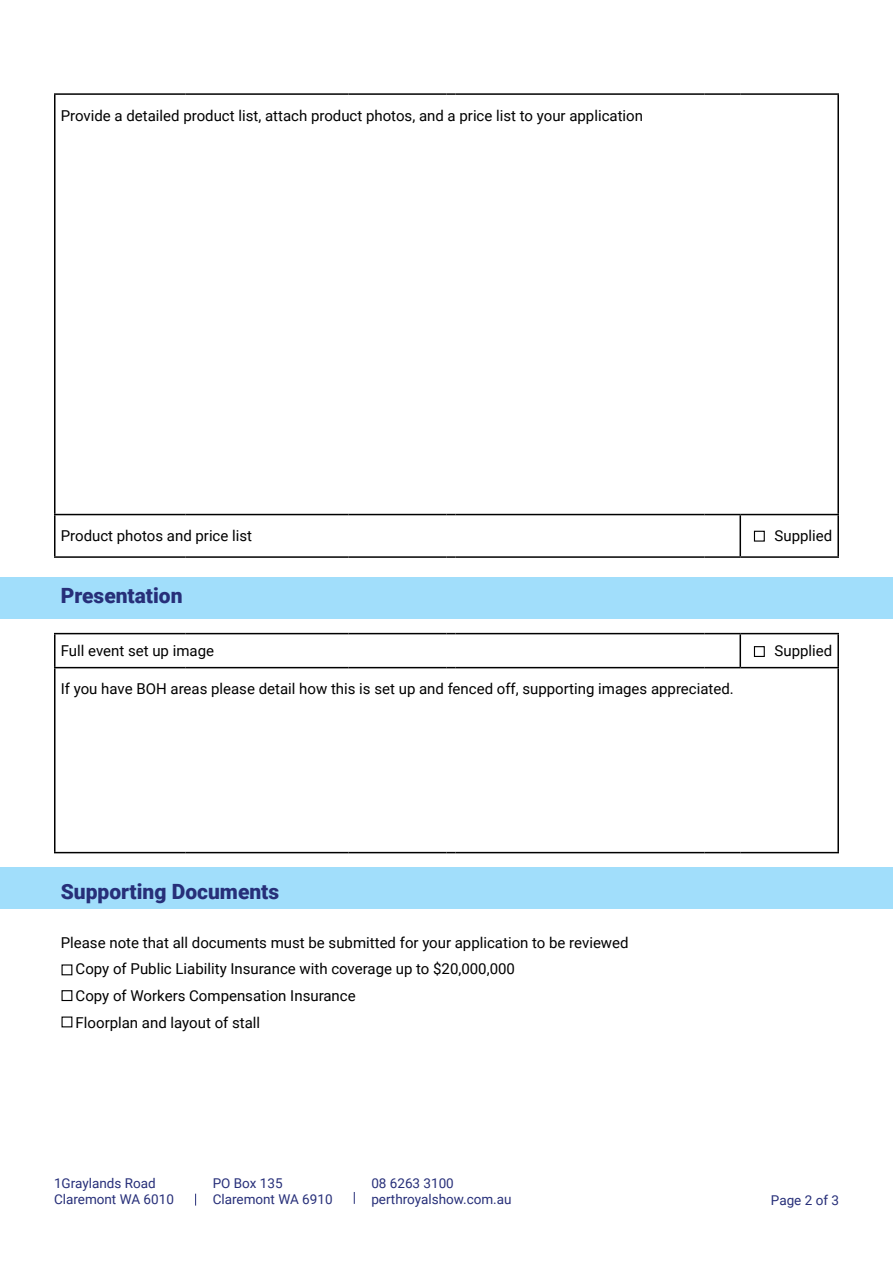
<style>
.page{position:relative;width:893px;height:1263px;background:#fff}
.page>*{position:absolute;margin:0;border:0;box-sizing:border-box;transform-origin:0 0}
.t1{font:900 21px "Roboto";color:#272f79}
.t2{font:15px/26.4px "Roboto";color:#000}
.t3{font:13.5px/16.2px "Roboto";color:#272f79}
</style>
<div class="page">
<div style="left:0;top:867px;width:893px;height:42px;background:#a1defb"></div>
<div style="left:0;top:577px;width:893px;height:42px;background:#a1defb"></div>
<hr style="left:54px;top:93px;width:131px;height:2px;background:#000">
<hr style="left:54px;top:95px;width:2px;height:419px;background:#000">
<hr style="left:185px;top:93px;width:164px;height:2px;background:#000">
<hr style="left:349px;top:93px;width:97px;height:2px;background:#000">
<svg style="left:446px;top:93px;width:9px;height:2px"></svg>
<hr style="left:455px;top:93px;width:249px;height:2px;background:#000">
<hr style="left:704px;top:93px;width:36px;height:2px;background:#000">
<hr style="left:740px;top:93px;width:99px;height:2px;background:#000">
<hr style="left:837px;top:95px;width:2px;height:419px;background:#000">
<hr style="left:54px;top:514px;width:131px;height:1px;background:#000">
<hr style="left:54px;top:515px;width:2px;height:41px;background:#000">
<hr style="left:185px;top:514px;width:164px;height:1px;background:#000">
<hr style="left:349px;top:514px;width:97px;height:1px;background:#000">
<hr style="left:455px;top:514px;width:249px;height:1px;background:#000">
<hr style="left:704px;top:514px;width:36px;height:1px;background:#000">
<hr style="left:740px;top:514px;width:99px;height:1px;background:#000">
<hr style="left:739px;top:515px;width:2px;height:41px;background:#000">
<hr style="left:837px;top:515px;width:2px;height:41px;background:#000">
<hr style="left:54px;top:556px;width:131px;height:2px;background:#000">
<hr style="left:185px;top:556px;width:164px;height:2px;background:#000">
<hr style="left:349px;top:556px;width:97px;height:2px;background:#000">
<svg style="left:446px;top:556px;width:9px;height:2px"></svg>
<hr style="left:455px;top:556px;width:249px;height:2px;background:#000">
<hr style="left:704px;top:556px;width:36px;height:2px;background:#000">
<hr style="left:740px;top:556px;width:99px;height:2px;background:#000">
<hr style="left:54px;top:633px;width:131px;height:1px;background:#000">
<hr style="left:54px;top:634px;width:2px;height:33px;background:#000">
<hr style="left:185px;top:633px;width:164px;height:1px;background:#000">
<hr style="left:349px;top:633px;width:97px;height:1px;background:#000">
<hr style="left:455px;top:633px;width:249px;height:1px;background:#000">
<hr style="left:704px;top:633px;width:36px;height:1px;background:#000">
<hr style="left:740px;top:633px;width:99px;height:1px;background:#000">
<hr style="left:739px;top:634px;width:2px;height:33px;background:#000">
<hr style="left:837px;top:634px;width:2px;height:33px;background:#000">
<hr style="left:54px;top:667px;width:131px;height:1px;background:#000">
<hr style="left:54px;top:668px;width:2px;height:184px;background:#000">
<hr style="left:185px;top:667px;width:164px;height:1px;background:#000">
<hr style="left:349px;top:667px;width:97px;height:1px;background:#000">
<hr style="left:455px;top:667px;width:249px;height:1px;background:#000">
<hr style="left:704px;top:667px;width:36px;height:1px;background:#000">
<hr style="left:740px;top:667px;width:99px;height:1px;background:#000">
<hr style="left:837px;top:668px;width:2px;height:184px;background:#000">
<hr style="left:54px;top:852px;width:131px;height:1px;background:#000">
<hr style="left:185px;top:852px;width:164px;height:1px;background:#000">
<hr style="left:349px;top:852px;width:97px;height:1px;background:#000">
<hr style="left:455px;top:852px;width:249px;height:1px;background:#000">
<hr style="left:704px;top:852px;width:36px;height:1px;background:#000">
<hr style="left:740px;top:852px;width:99px;height:1px;background:#000">
<svg style="left:354px;top:1192px;width:1px;height:12px"></svg>
<div style="left:754px;top:646px;width:11px;height:11px;border:1px solid #000"></div>
<div style="left:62px;top:964px;width:10px;height:11px;border:1px solid #000"></div>
<div style="left:62px;top:990px;width:10px;height:11px;border:1px solid #000"></div>
<div style="left:754px;top:531px;width:11px;height:11px;border:1px solid #000"></div>
<p class="t2" style="left:61px;top:103px;width:584px">Provide a detailed product list, attach product photos, and a price list to your application</p>
<p class="t2" style="left:61px;top:523px;width:193px">Product photos and price list</p>
<p class="t2" style="left:774px;top:523px;width:59px">Supplied</p>
<h1 class="t1" style="left:61px;top:584px;width:123px">Presentation</h1>
<p class="t2" style="left:61px;top:638px;width:155px">Full event set up image</p>
<p class="t2" style="left:774px;top:638px;width:59px">Supplied</p>
<p class="t2" style="left:61px;top:675px;width:675px">If you have BOH areas please detail how this is set up and fenced off, supporting images appreciated.</p>
<h1 class="t1" style="left:61px;top:879px;width:220px">Supporting Documents</h1>
<p class="t2" style="left:76px;top:930px;width:554px;text-indent:-15px">Please note that all documents must be submitted for your application to be reviewed Copy of Public Liability Insurance with coverage up to $20,000,000<br>Copy of Workers Compensation Insurance<br>Floorplan and layout of stall</p>
<p class="t3" style="left:54px;top:1175px;width:121px">1Graylands Road<br>Claremont WA 6010</p>
<p class="t3" style="left:213px;top:1175px;width:121px">PO Box 135<br>Claremont WA 6910</p>
<p class="t3" style="left:371px;top:1175px;width:142px">08 6263 3100 perthroyalshow.com.au</p>
<p class="t3" style="left:771px;top:1192px;width:70px">Page 2 of 3</p>
</div>
